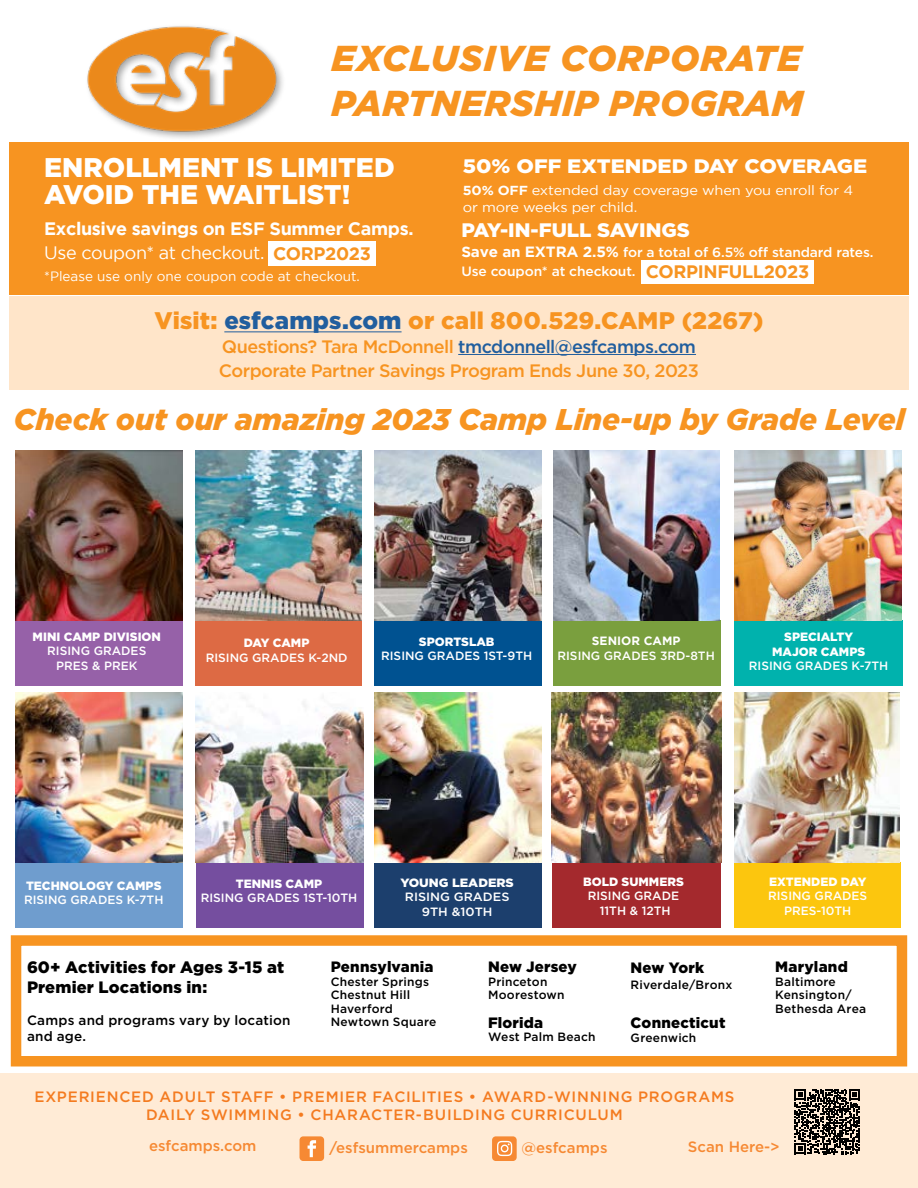
<style>
.page{position:relative;width:918px;height:1188px;background:#fff}
.page>*{position:absolute;margin:0;border:0;box-sizing:border-box;transform-origin:0 0}
.t1{font:italic 900 36px/45px "Gotham";letter-spacing:.01em;color:#f79421}
.t2{font:italic 900 30px "Gotham";color:#f79421}
.t3{font:900 27px/27px "Gotham";color:#fff}
.t4{font:900 24px "Gotham";letter-spacing:.005em;color:#f79421}
.t5{font:900 19.5px "Gotham";color:#fff;scale:1.08 1}
.t6{font:900 19.5px "Gotham";color:#fff}
.t7{font:500 18px/24px "Gotham";letter-spacing:-.03em;color:#f79421}
.t8{font:700 18px/24px "Gotham";letter-spacing:-.02em;color:#fff}
.t9{font:900 16.5px/19.5px "Gotham";letter-spacing:.005em;color:#000}
.t10{font:500 15px/18px "Gotham";letter-spacing:.055em;color:#f47b20;text-align:center}
.t11{font:900 15px "Gotham";letter-spacing:.015em;color:#000}
.t12{font:500 15px "Gotham";color:#f68933}
.t13{font:500 13.5px/19.8px "Gotham";letter-spacing:-.01em;color:#fff}
.t14{font:13.5px/17.4px "Gotham";letter-spacing:-.01em;color:#fff;scale:1.08 1}
.t15{font:13.5px "Gotham";letter-spacing:-.01em;color:#fff}
.t16{font:500 13.5px/16.2px "Gotham";letter-spacing:.015em;color:#000}
.t17{font:500 12px/14.4px "Gotham";color:#fff;text-align:center}
.t18{font:500 12px/13.5px "Gotham";letter-spacing:.015em;color:#000}
.t19{font:900 12px/15px "Gotham";color:#fff;text-align:center}
.t20{font:500 12px/14.4px "Gotham";color:#fff;text-align:center;scale:1.06 1}
.t21{font:900 12px "Gotham";color:#fff;scale:1.06 1}
.t22{font:700 12px "Gotham";color:#fff}
.s1{font-weight:400}
.s2{color:#f79421}
.s3{font-weight:700;font-size:13.05px}
.s4{font-weight:700;font-size:14.85px}
.s5{font-weight:700;font-size:18px;color:#f79421}
.s6{color:#215e9e}
</style>
<div class="page">
<div style="left:10px;top:143px;width:899px;height:152px;background:#f79421"></div>
<div style="left:11px;top:935px;width:896px;height:131px;border:10px solid #f79421"></div>
<div style="left:10px;top:296px;width:899px;height:94px;background:#ffe5c9"></div>
<div style="left:0;top:1074px;width:918px;height:114px;background:#ffebd6"></div>
<hr style="left:224px;top:332px;width:178px;height:1px;background:#215e9e">
<hr style="left:458px;top:354px;width:238px;height:1px;background:#215e9e">
<div style="left:84px;top:23px;width:202px;height:118px;background:#000;opacity:.35"></div>
<img style="left:84px;top:23px;width:194px;height:113px">
<div style="left:300px;top:1136px;width:24px;height:25px;background:#f68933;border-radius:4px"></div>
<svg style="left:308px;top:1140px;width:8px;height:17px"></svg>
<div style="left:492px;top:1136px;width:25px;height:25px;background:#f68933;border-radius:4px"></div>
<svg style="left:497px;top:1141px;width:15px;height:15px"></svg>
<div style="left:16px;top:621px;width:167px;height:65px;background:#9661a8"></div>
<img style="left:16px;top:450px;width:167px;height:171px">
<div style="left:195px;top:621px;width:167px;height:65px;background:#dd6a44"></div>
<img style="left:195px;top:450px;width:167px;height:171px">
<div style="left:374px;top:621px;width:168px;height:65px;background:#005291"></div>
<img style="left:374px;top:450px;width:168px;height:171px">
<div style="left:553px;top:621px;width:167px;height:65px;background:#7a9f3e"></div>
<img style="left:553px;top:450px;width:166px;height:171px">
<div style="left:735px;top:621px;width:168px;height:65px;background:#00b2ad"></div>
<img style="left:735px;top:450px;width:167px;height:171px">
<div style="left:15px;top:863px;width:168px;height:65px;background:#6f9dce"></div>
<img style="left:16px;top:692px;width:167px;height:171px">
<div style="left:196px;top:863px;width:167px;height:65px;background:#754e9f"></div>
<img style="left:196px;top:698px;width:167px;height:165px">
<div style="left:552px;top:863px;width:169px;height:65px;background:#a4292d"></div>
<img style="left:552px;top:692px;width:169px;height:171px">
<div style="left:375px;top:863px;width:167px;height:65px;background:#1c3f6d"></div>
<img style="left:375px;top:692px;width:167px;height:171px">
<div style="left:734px;top:863px;width:166px;height:65px;background:#fcc60e"></div>
<img style="left:735px;top:692px;width:165px;height:171px">
<div style="left:268px;top:241px;width:107px;height:25px;background:#fff"></div>
<div style="left:641px;top:260px;width:173px;height:24px;background:#fff"></div>
<svg style="left:795px;top:1089px;width:65px;height:65px"></svg>
<h1 class="t1" style="left:332px;top:36px;width:473px">EXCLUSIVE CORPORATE<br>PARTNERSHIP PROGRAM</h1>
<h3 class="t3" style="left:44px;top:154px;width:352px">ENROLLMENT IS LIMITED<br>AVOID THE WAITLIST!</h3>
<h3 class="t8" style="left:44px;top:216px;width:371px">Exclusive savings on ESF Summer Camps.<br><span class="s1">Use coupon* at checkout.</span> <span class="s2">CORP2023</span></h3>
<p class="t15" style="left:44px;top:269px;width:317px">*Please use only one coupon code at checkout.</p>
<h3 class="t5" style="left:463px;top:154px;width:376px">50% OFF EXTENDED DAY COVERAGE</h3>
<p class="t14" style="left:463px;top:181px;width:363px"><span class="s3">50% OFF</span> extended day coverage when you enroll for 4 or more weeks per child.</p>
<h3 class="t6" style="left:461px;top:219px;width:230px">PAY-IN-FULL SAVINGS</h3>
<p class="t13" style="left:461px;top:242px;width:414px"><span class="s4">Save an EXTRA 2.5%</span> for a total of 6.5% off standard rates.<br>Use coupon* at checkout. <span class="s5">CORPINFULL2023</span></p>
<h3 class="t4" style="left:154px;top:306px;width:611px">Visit: <span class="s6">esfcamps.com</span> or call 800.529.CAMP (2267)</h3>
<h3 class="t7" style="left:219px;top:334px;width:482px">Questions? Tara McDonnell <span class="s6">tmcdonnell@esfcamps.com<br></span>Corporate Partner Savings Program Ends June 30, 2023</h3>
<h2 class="t2" style="left:14px;top:398px;width:892px">Check out our amazing 2023 Camp Line-up by Grade Level</h2>
<p class="t19" style="left:33px;top:629px;width:130px">MINI CAMP DIVISION</p>
<p class="t17" style="left:47px;top:644px;width:101px">RISING GRADES<br>PRES &amp; PREK</p>
<p class="t19" style="left:244px;top:635px;width:67px">DAY CAMP</p>
<p class="t17" style="left:206px;top:650px;width:143px">RISING GRADES K-2ND</p>
<p class="t19" style="left:419px;top:634px;width:77px">SPORTSLAB</p>
<p class="t17" style="left:381px;top:648px;width:153px">RISING GRADES 1ST-9TH</p>
<p class="t22" style="left:592px;top:634px;width:90px">SENIOR CAMP</p>
<p class="t17" style="left:558px;top:648px;width:159px">RISING GRADES 3RD-8TH</p>
<p class="t19" style="left:772px;top:629px;width:95px">SPECIALTY<br>MAJOR CAMPS</p>
<p class="t17" style="left:749px;top:659px;width:141px">RISING GRADES K-7TH</p>
<p class="t19" style="left:26px;top:878px;width:137px">TECHNOLOGY CAMPS</p>
<p class="t17" style="left:24px;top:892px;width:141px">RISING GRADES K-7TH</p>
<p class="t19" style="left:236px;top:876px;width:88px">TENNIS CAMP</p>
<p class="t17" style="left:201px;top:891px;width:158px">RISING GRADES 1ST-10TH</p>
<p class="t21" style="left:400px;top:876px;width:109px">YOUNG LEADERS</p>
<p class="t20" style="left:405px;top:890px;width:100px">RISING GRADES<br>9TH &amp;10TH</p>
<p class="t19" style="left:583px;top:874px;width:102px">BOLD SUMMERS</p>
<p class="t17" style="left:588px;top:889px;width:93px">RISING GRADE<br>11TH &amp; 12TH</p>
<h3 class="t9" style="left:27px;top:957px;width:259px">60+ Activities for Ages 3-15 at<br>Premier Locations in:</h3>
<p class="t16" style="left:27px;top:1012px;width:265px">Camps and programs vary by location and age.</p>
<p class="t11" style="left:331px;top:958px;width:104px">Pennsylvania</p>
<p class="t18" style="left:331px;top:975px;width:107px">Chester Springs<br>Chestnut Hill<br>Haverford<br>Newtown Square</p>
<p class="t11" style="left:488px;top:958px;width:90px">New Jersey</p>
<p class="t18" style="left:488px;top:975px;width:78px">Princeton<br>Moorestown</p>
<p class="t11" style="left:488px;top:1014px;width:57px">Florida</p>
<p class="t18" style="left:488px;top:1030px;width:109px">West Palm Beach</p>
<p class="t11" style="left:631px;top:959px;width:75px">New York</p>
<p class="t18" style="left:631px;top:978px;width:103px">Riverdale/Bronx</p>
<p class="t11" style="left:631px;top:1014px;width:96px">Connecticut</p>
<p class="t18" style="left:631px;top:1031px;width:67px">Greenwich</p>
<p class="t10" style="left:34px;top:1088px;width:702px">EXPERIENCED ADULT STAFF • PREMIER FACILITIES • AWARD-WINNING PROGRAMS<br>DAILY SWIMMING • CHARACTER-BUILDING CURRICULUM</p>
<p class="t19" style="left:769px;top:874px;width:99px">EXTENDED DAY</p>
<p class="t17" style="left:768px;top:889px;width:101px">RISING GRADES<br>PRES-10TH</p>
<p class="t11" style="left:775px;top:958px;width:74px">Maryland</p>
<p class="t18" style="left:775px;top:975px;width:93px">Baltimore<br>Kensington/<br>Bethesda Area</p>
<p class="t12" style="left:149px;top:1136px;width:109px">esfcamps.com</p>
<p class="t12" style="left:330px;top:1138px;width:140px">/esfsummercamps</p>
<p class="t12" style="left:522px;top:1138px;width:87px">@esfcamps</p>
<p class="t12" style="left:688px;top:1137px;width:93px">Scan Here-&gt;</p>
</div>
